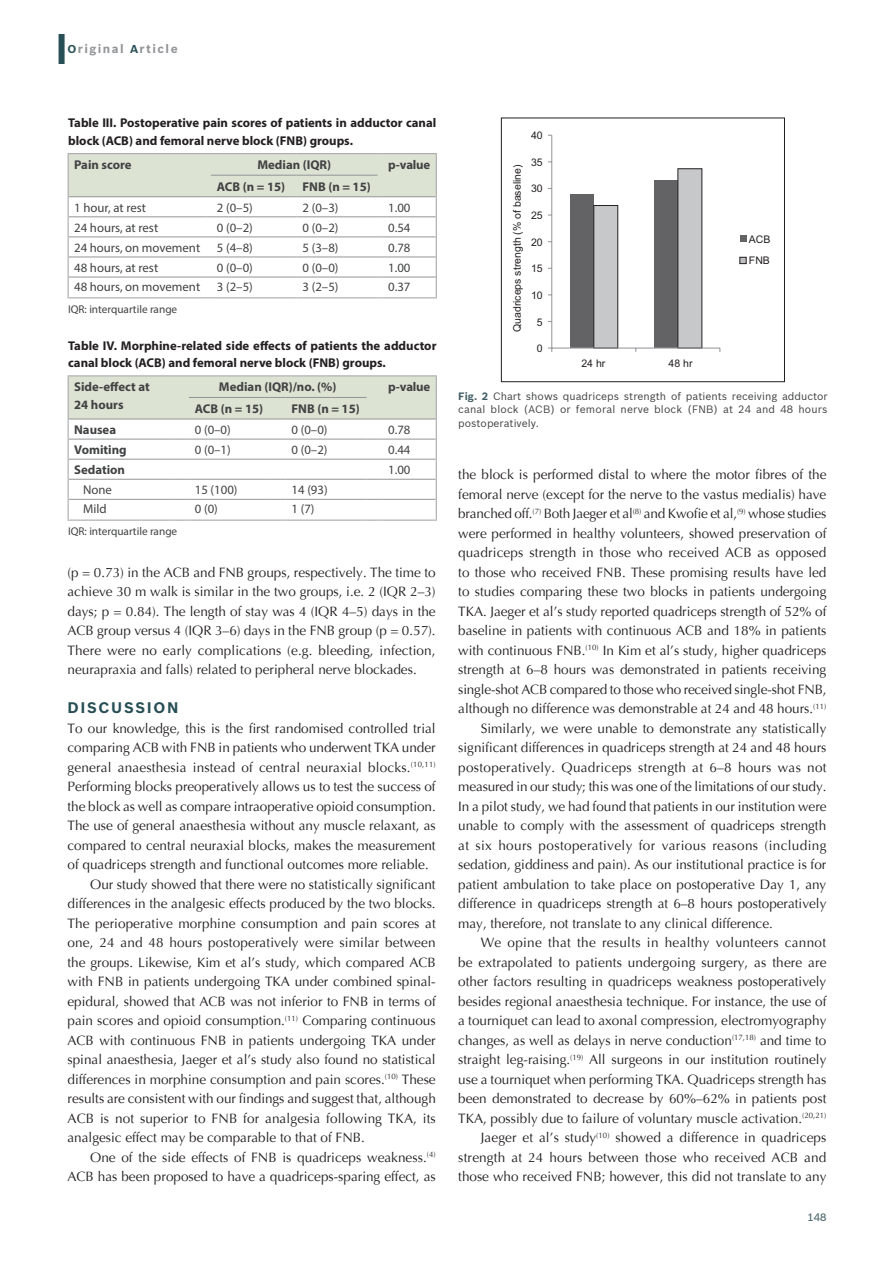
<style>
.page{position:relative;width:894px;height:1263px;background:#fff}
.page>*{position:absolute;margin:0;border:0;box-sizing:border-box;transform-origin:0 0}
.t1{font:700 15px "Bosch Sans";letter-spacing:.11em;color:#284f56}
.TX{font:13.5px/19.5px "Optima";color:#231f20;text-align:justify}
.TXFL{font:13.5px/19.5px "Optima";color:#231f20;text-align:justify}
.TT{font:700 12.75px/17.2px "Myriad Pro";color:#231f20}
.TB{font:12.75px "Myriad Pro";color:#414243}
.TCH{font:700 12.75px/17.2px "Myriad Pro";color:#414243}
.TBL{font:12.75px "Myriad Pro";color:#414243}
.TB-2{font:700 12.75px "Myriad Pro";color:#414243}
.t2{font:700 12px "Bosch Sans";letter-spacing:.12em;color:#939598}
.TFN{font:11.25px "Myriad Pro";color:#414243}
.FGC{font:10.5px/13.5px "Bosch Sans";letter-spacing:.02em;color:#414243;text-align:justify}
.t3{font:10.5px/21.5px "Arial";color:#231f20}
.t4{font:500 10.5px "Bosch Sans";color:#4f676d}
.s1{font-size:11.25px;color:#284f56}
.s2{font-weight:700;color:#425d64}
</style>
<div class="page">
<div style="left:58px;top:34px;width:7px;height:30px;background:#284f56"></div>
<svg style="left:68px;top:153px;width:368px;height:145px"></svg>
<svg style="left:68px;top:375px;width:368px;height:145px"></svg>
<div style="left:653px;top:180px;width:24px;height:168px;background:#636366"></div>
<div style="left:569px;top:195px;width:24px;height:153px;background:#636366"></div>
<div style="left:593px;top:205px;width:24px;height:143px;background:#c7c8ca;border:1px solid #231f20"></div>
<div style="left:677px;top:168px;width:24px;height:180px;background:#c7c8ca;border:1px solid #231f20"></div>
<hr style="left:551px;top:135px;width:1px;height:213px;background:#989a9d">
<hr style="left:551px;top:347px;width:168px;height:1px;background:#989a9d">
<svg style="left:740px;top:236px;width:5px;height:6px"></svg>
<div style="left:739px;top:257px;width:7px;height:7px;background:#bdbec1;border:1px solid #231f20"></div>
<div style="left:501px;top:118px;width:283px;height:264px;border:1px solid #231f20"></div>
<p class="t2" style="left:68px;top:42px;width:112px"><span class="s1">O</span>riginal <span class="s1">A</span>rticle</p>
<p class="TT" style="left:68px;top:114px;width:369px">Table III. Postoperative pain scores of patients in adductor canal block (ACB) and femoral nerve block (FNB) groups.</p>
<p class="TCH" style="left:74px;top:156px;width:59px">Pain score</p>
<p class="TCH" style="left:257px;top:156px;width:75px">Median (IQR)</p>
<p class="TCH" style="left:388px;top:156px;width:44px">p‑value</p>
<p class="TCH" style="left:217px;top:177px;width:70px">ACB (n = 15)</p>
<p class="TCH" style="left:302px;top:177px;width:70px">FNB (n = 15)</p>
<p class="TB" style="left:74px;top:199px;width:73px">1 hour, at rest</p>
<p class="TB" style="left:217px;top:199px;width:37px">2 (0–5)</p>
<p class="TB" style="left:302px;top:199px;width:37px">2 (0–3)</p>
<p class="TB" style="left:388px;top:199px;width:24px">1.00</p>
<p class="TB" style="left:74px;top:219px;width:86px">24 hours, at rest</p>
<p class="TB" style="left:217px;top:219px;width:37px">0 (0–2)</p>
<p class="TB" style="left:302px;top:219px;width:37px">0 (0–2)</p>
<p class="TB" style="left:388px;top:219px;width:24px">0.54</p>
<p class="TB" style="left:74px;top:239px;width:128px">24 hours, on movement</p>
<p class="TB" style="left:217px;top:239px;width:37px">5 (4–8)</p>
<p class="TB" style="left:302px;top:239px;width:37px">5 (3–8)</p>
<p class="TB" style="left:388px;top:239px;width:24px">0.78</p>
<p class="TB" style="left:74px;top:260px;width:86px">48 hours, at rest</p>
<p class="TB" style="left:217px;top:260px;width:37px">0 (0–0)</p>
<p class="TB" style="left:302px;top:260px;width:37px">0 (0–0)</p>
<p class="TB" style="left:388px;top:260px;width:24px">1.00</p>
<p class="TBL" style="left:74px;top:279px;width:128px">48 hours, on movement</p>
<p class="TBL" style="left:217px;top:279px;width:37px">3 (2–5)</p>
<p class="TBL" style="left:302px;top:279px;width:37px">3 (2–5)</p>
<p class="TBL" style="left:388px;top:279px;width:24px">0.37</p>
<p class="TFN" style="left:68px;top:302px;width:111px">IQR: interquartile range</p>
<p class="TT" style="left:68px;top:336px;width:370px">Table IV. Morphine‑related side effects of patients the adductor canal block (ACB) and femoral nerve block (FNB) groups.</p>
<p class="TCH" style="left:74px;top:378px;width:77px">Side‑effect at<br>24 hours</p>
<p class="TCH" style="left:219px;top:378px;width:119px">Median (IQR)/no. (%)</p>
<p class="TCH" style="left:388px;top:378px;width:44px">p‑value</p>
<p class="TCH" style="left:195px;top:400px;width:70px">ACB (n = 15)</p>
<p class="TCH" style="left:291px;top:400px;width:70px">FNB (n = 15)</p>
<p class="TB-2" style="left:74px;top:421px;width:43px">Nausea</p>
<p class="TB" style="left:195px;top:422px;width:37px">0 (0–0)</p>
<p class="TB" style="left:291px;top:422px;width:37px">0 (0–0)</p>
<p class="TB" style="left:388px;top:422px;width:24px">0.78</p>
<p class="TB-2" style="left:74px;top:441px;width:54px">Vomiting</p>
<p class="TB" style="left:195px;top:442px;width:37px">0 (0–1)</p>
<p class="TB" style="left:291px;top:442px;width:37px">0 (0–2)</p>
<p class="TB" style="left:388px;top:442px;width:24px">0.44</p>
<p class="TB-2" style="left:74px;top:461px;width:52px">Sedation</p>
<p class="TB" style="left:388px;top:462px;width:24px">1.00</p>
<p class="TB" style="left:83px;top:482px;width:30px">None</p>
<p class="TB" style="left:195px;top:482px;width:44px">15 (100)</p>
<p class="TB" style="left:291px;top:482px;width:38px">14 (93)</p>
<p class="TBL" style="left:83px;top:501px;width:25px">Mild</p>
<p class="TBL" style="left:195px;top:501px;width:25px">0 (0)</p>
<p class="TBL" style="left:291px;top:501px;width:25px">1 (7)</p>
<p class="TFN" style="left:68px;top:524px;width:111px">IQR: interquartile range</p>
<p class="TX" style="left:68px;top:562px;width:369px">(p = 0.73) in the ACB and FNB groups, respectively. The time to achieve 30 m walk is similar in the two groups, i.e. 2 (IQR 2–3) days; p = 0.84). The length of stay was 4 (IQR 4–5) days in the ACB group versus 4 (IQR 3–6) days in the FNB group (p = 0.57).<br>There were no early complications (e.g. bleeding, infection, neurapraxia and falls) related to peripheral nerve blockades.</p>
<h1 class="t1" style="left:68px;top:698px;width:112px">DISCUSSION</h1>
<p class="TXFL" style="left:68px;top:718px;width:369px">To our knowledge, this is the first randomised controlled trial comparing ACB with FNB in patients who underwent TKA under general anaesthesia instead of central neuraxial blocks.<sup>(10,11)<br></sup>Performing blocks preoperatively allows us to test the success of the block as well as compare intraoperative opioid consumption.<br>The use of general anaesthesia without any muscle relaxant, as compared to central neuraxial blocks, makes the measurement of quadriceps strength and functional outcomes more reliable.</p>
<p class="TX" style="left:68px;top:874px;width:369px;text-indent:22px">Our study showed that there were no statistically significant differences in the analgesic effects produced by the two blocks.<br>The perioperative morphine consumption and pain scores at one, 24 and 48 hours postoperatively were similar between the groups. Likewise, Kim et al’s study, which compared ACB with FNB in patients undergoing TKA under combined spinal&shy;epidural, showed that ACB was not inferior to FNB in terms of pain scores and opioid consumption.<sup>(11)</sup> Comparing continuous ACB with continuous FNB in patients undergoing TKA under spinal anaesthesia, Jaeger et al’s study also found no statistical differences in morphine consumption and pain scores.<sup>(10)</sup> These results are consistent with our findings and suggest that, although ACB is not superior to FNB for analgesia following TKA, its analgesic effect may be comparable to that of FNB.</p>
<p class="TX" style="left:68px;top:1147px;width:369px;text-align:right">One of the side effects of FNB is quadriceps weakness.<sup>(4)<br></sup>ACB has been proposed to have a quadriceps-sparing effect, as</p>
<p class="t3" style="left:506px;top:332px;width:169px;rotate:-90deg">Quadriceps strength (% of baseline)</p>
<p class="t3" style="left:531px;top:125px;width:13px">40</p>
<p class="t3" style="left:531px;top:152px;width:13px">35</p>
<p class="t3" style="left:531px;top:178px;width:13px">30</p>
<p class="t3" style="left:531px;top:205px;width:13px">25</p>
<p class="t3" style="left:531px;top:231px;width:13px">20</p>
<p class="t3" style="left:531px;top:258px;width:13px">15</p>
<p class="t3" style="left:531px;top:284px;width:13px">10</p>
<p class="t3" style="left:536px;top:311px;width:7px">5</p>
<p class="t3" style="left:536px;top:338px;width:7px">0</p>
<p class="t3" style="left:581px;top:353px;width:25px">24 hr</p>
<p class="t3" style="left:668px;top:353px;width:25px">48 hr</p>
<p class="t3" style="left:748px;top:229px;width:23px">ACB<br>FNB</p>
<p class="FGC" style="left:458px;top:389px;width:371px"><span class="s2">Fig. 2</span> Chart shows quadriceps strength of patients receiving adductor canal block (ACB) or femoral nerve block (FNB) at 24 and 48 hours postoperatively.</p>
<p class="TX" style="left:458px;top:465px;width:369px">the block is performed distal to where the motor fibres of the femoral nerve (except for the nerve to the vastus medialis) have branched off.<sup>(7)</sup> Both Jaeger et al<sup>(8)</sup> and Kwofie et al,<sup>(9)</sup> whose studies were performed in healthy volunteers, showed preservation of quadriceps strength in those who received ACB as opposed to those who received FNB. These promising results have led to studies comparing these two blocks in patients undergoing TKA. Jaeger et al’s study reported quadriceps strength of 52% of baseline in patients with continuous ACB and 18% in patients with continuous FNB.<sup>(10)</sup> In Kim et al’s study, higher quadriceps strength at 6–8 hours was demonstrated in patients receiving single-shot ACB compared to those who received single-shot FNB, although no difference was demonstrable at 24 and 48 hours.<sup>(11)</sup></p>
<p class="TX" style="left:458px;top:718px;width:369px;text-indent:22px">Similarly, we were unable to demonstrate any statistically significant differences in quadriceps strength at 24 and 48 hours postoperatively. Quadriceps strength at 6–8 hours was not measured in our study; this was one of the limitations of our study.<br>In a pilot study, we had found that patients in our institution were unable to comply with the assessment of quadriceps strength at six hours postoperatively for various reasons (including sedation, giddiness and pain). As our institutional practice is for patient ambulation to take place on postoperative Day 1, any difference in quadriceps strength at 6–8 hours postoperatively may, therefore, not translate to any clinical difference.</p>
<p class="TX" style="left:458px;top:933px;width:370px;text-indent:22px">We opine that the results in healthy volunteers cannot be extrapolated to patients undergoing surgery, as there are other factors resulting in quadriceps weakness postoperatively besides regional anaesthesia technique. For instance, the use of a tourniquet can lead to axonal compression, electromyography changes, as well as delays in nerve conduction<sup>(17,18)</sup> and time to straight leg-raising.<sup>(19)</sup> All surgeons in our institution routinely use a tourniquet when performing TKA. Quadriceps strength has been demonstrated to decrease by 60%–62% in patients post TKA, possibly due to failure of voluntary muscle activation.<sup>(20,21)</sup></p>
<p class="TX" style="left:458px;top:1128px;width:369px;text-indent:22px">Jaeger et al’s study<sup>(10)</sup> showed a difference in quadriceps strength at 24 hours between those who received ACB and those who received FNB; however, this did not translate to any</p>
<p class="t4" style="left:807px;top:1211px;width:20px">148</p>
</div>
